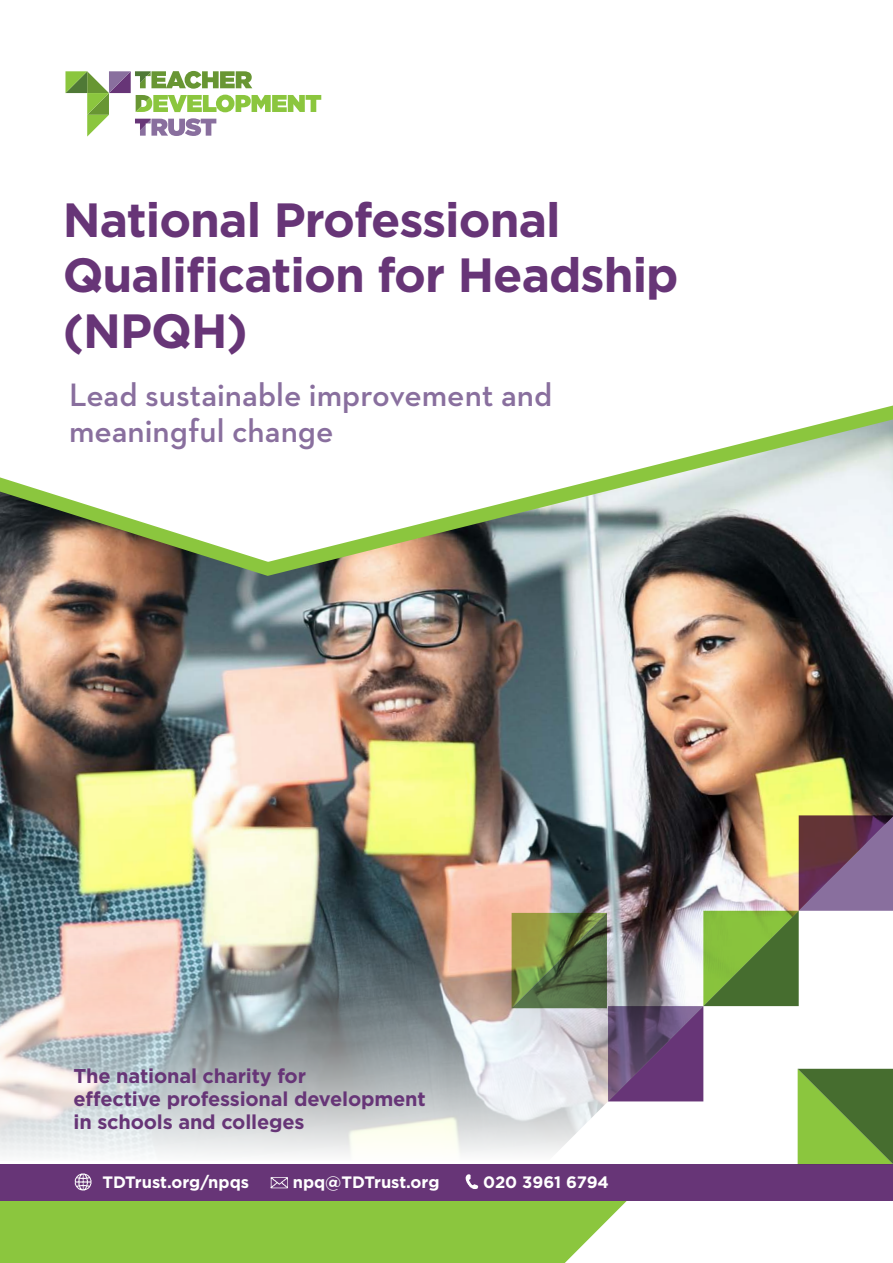
<style>
.page{position:relative;width:893px;height:1263px;background:#fff}
.page>*{position:absolute;margin:0;border:0;box-sizing:border-box;transform-origin:0 0}
.t1{font:700 48px/55.5px "Gotham";letter-spacing:-.02em;color:#673577}
.t2{font:600 33px/36px "Neutraface 2 Text";color:#896f9e}
.t3{font:700 19.95px "Gotham";letter-spacing:-.01em;color:#673577}
.t4{font:700 16.5px "Gotham";color:#fff}
</style>
<div class="page">
<img style="left:0;top:583px;width:893px;height:573px">
<svg style="left:0;top:70px;width:893px;height:513px"></svg>
<svg style="left:65px;top:71px;width:256px;height:66px"></svg>
<div style="left:0;top:1200px;width:628px;height:63px;background:#8bc63e"></div>
<div style="left:0;top:1164px;width:893px;height:36px;background:#673577"></div>
<img style="left:74px;top:1173px;width:18px;height:18px">
<img style="left:270px;top:1177px;width:18px;height:12px">
<img style="left:465px;top:1174px;width:13px;height:15px">
<img style="left:512px;top:815px;width:381px;height:349px">
<p class="t1" style="left:63px;top:192px;width:617px">National Professional<br>Qualification for Headship (NPQH)</p>
<p class="t2" style="left:69px;top:377px;width:485px">Lead sustainable improvement and meaningful change</p>
<p class="t3" style="left:74px;top:1063px;width:234px">The national charity for</p>
<p class="t3" style="left:74px;top:1086px;width:354px">effective professional development</p>
<p class="t3" style="left:74px;top:1109px;width:232px">in schools and colleges</p>
<p class="t4" style="left:102px;top:1171px;width:148px">TDTrust.org/npqs</p>
<p class="t4" style="left:293px;top:1171px;width:148px">npq@TDTrust.org</p>
<p class="t4" style="left:483px;top:1171px;width:127px">020 3961 6794</p>
</div>
